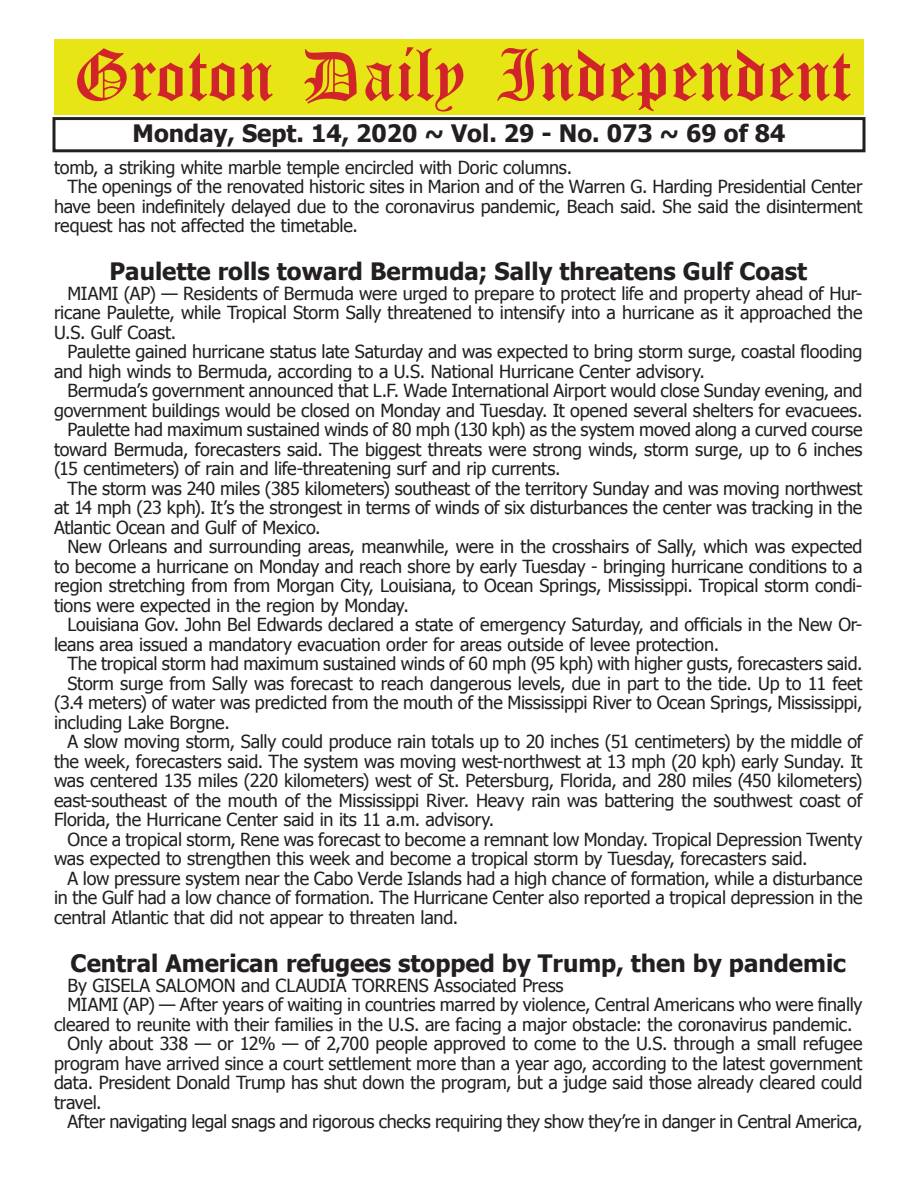
<style>
.page{position:relative;width:918px;height:1188px;background:#fff}
.page>*{position:absolute;margin:0;border:0;box-sizing:border-box;transform-origin:0 0}
.t1{font:54px "Old English Five";color:#d1232a}
.t2{font:700 24px "Tahoma";color:#231f20}
.t3{font:18px/19.5px "Tahoma";letter-spacing:-.015em;color:#231f20;text-align:justify}
</style>
<div class="page">
<div style="left:52px;top:117px;width:814px;height:35px;border:3px solid #231f20"></div>
<div style="left:54px;top:40px;width:810px;height:75px;background:#e7e515"></div>
<h1 class="t1" style="left:73px;top:50px;width:779px">Groton Daily Independent</h1>
<h2 class="t2" style="left:133px;top:116px;width:654px">Monday, Sept. 14, 2020 ~ Vol. 29 - No. 073 ~ 69 of 84</h2>
<p class="t3" style="left:54px;top:156px;width:520px">tomb, a striking white marble temple encircled with Doric columns.</p>
<p class="t3" style="left:68px;top:176px;width:796px">The openings of the renovated historic sites in Marion and of the Warren G. Harding Presidential Center</p>
<p class="t3" style="left:54px;top:195px;width:810px">have been indefinitely delayed due to the coronavirus pandemic, Beach said. She said the disinterment</p>
<p class="t3" style="left:54px;top:215px;width:306px">request has not affected the timetable.</p>
<h2 class="t2" style="left:110px;top:255px;width:699px">Paulette rolls toward Bermuda; Sally threatens Gulf Coast</h2>
<p class="t3" style="left:54px;top:283px;width:810px;text-indent:14px">MIAMI (AP) — Residents of Bermuda were urged to prepare to protect life and property ahead of Hur&shy;ricane Paulette, while Tropical Storm Sally threatened to intensify into a hurricane as it approached the U.S. Gulf Coast.</p>
<p class="t3" style="left:54px;top:341px;width:810px;text-indent:14px">Paulette gained hurricane status late Saturday and was expected to bring storm surge, coastal flooding and high winds to Bermuda, according to a U.S. National Hurricane Center advisory.</p>
<p class="t3" style="left:68px;top:380px;width:797px">Bermuda’s government announced that L.F. Wade International Airport would close Sunday evening, and</p>
<p class="t3" style="left:54px;top:400px;width:810px">government buildings would be closed on Monday and Tuesday. It opened several shelters for evacuees.</p>
<p class="t3" style="left:68px;top:419px;width:796px">Paulette had maximum sustained winds of 80 mph (130 kph) as the system moved along a curved course</p>
<p class="t3" style="left:54px;top:439px;width:810px">toward Bermuda, forecasters said. The biggest threats were strong winds, storm surge, up to 6 inches</p>
<p class="t3" style="left:54px;top:458px;width:508px">(15 centimeters) of rain and life-threatening surf and rip currents.</p>
<p class="t3" style="left:68px;top:478px;width:797px">The storm was 240 miles (385 kilometers) southeast of the territory Sunday and was moving northwest</p>
<p class="t3" style="left:54px;top:497px;width:810px">at 14 mph (23 kph). It’s the strongest in terms of winds of six disturbances the center was tracking in the</p>
<p class="t3" style="left:54px;top:517px;width:268px">Atlantic Ocean and Gulf of Mexico.</p>
<p class="t3" style="left:68px;top:536px;width:797px">New Orleans and surrounding areas, meanwhile, were in the crosshairs of Sally, which was expected</p>
<p class="t3" style="left:54px;top:556px;width:810px">to become a hurricane on Monday and reach shore by early Tuesday - bringing hurricane conditions to a</p>
<p class="t3" style="left:54px;top:575px;width:810px">region stretching from from Morgan City, Louisiana, to Ocean Springs, Mississippi. Tropical storm condi-</p>
<p class="t3" style="left:54px;top:595px;width:356px">tions were expected in the region by Monday.</p>
<p class="t3" style="left:68px;top:614px;width:796px">Louisiana Gov. John Bel Edwards declared a state of emergency Saturday, and officials in the New Or-</p>
<p class="t3" style="left:54px;top:634px;width:667px">leans area issued a mandatory evacuation order for areas outside of levee protection.</p>
<p class="t3" style="left:68px;top:653px;width:797px">The tropical storm had maximum sustained winds of 60 mph (95 kph) with higher gusts, forecasters said.</p>
<p class="t3" style="left:68px;top:673px;width:797px">Storm surge from Sally was forecast to reach dangerous levels, due in part to the tide. Up to 11 feet</p>
<p class="t3" style="left:54px;top:692px;width:810px">(3.4 meters) of water was predicted from the mouth of the Mississippi River to Ocean Springs, Mississippi,</p>
<p class="t3" style="left:54px;top:712px;width:177px">including Lake Borgne.</p>
<p class="t3" style="left:68px;top:731px;width:797px">A slow moving storm, Sally could produce rain totals up to 20 inches (51 centimeters) by the middle of</p>
<p class="t3" style="left:54px;top:751px;width:810px">the week, forecasters said. The system was moving west-northwest at 13 mph (20 kph) early Sunday. It</p>
<p class="t3" style="left:54px;top:770px;width:810px">was centered 135 miles (220 kilometers) west of St. Petersburg, Florida, and 280 miles (450 kilometers)</p>
<p class="t3" style="left:54px;top:790px;width:810px">east-southeast of the mouth of the Mississippi River. Heavy rain was battering the southwest coast of</p>
<p class="t3" style="left:54px;top:809px;width:442px">Florida, the Hurricane Center said in its 11 a.m. advisory.</p>
<p class="t3" style="left:68px;top:829px;width:796px">Once a tropical storm, Rene was forecast to become a remnant low Monday. Tropical Depression Twenty</p>
<p class="t3" style="left:54px;top:848px;width:755px">was expected to strengthen this week and become a tropical storm by Tuesday, forecasters said.</p>
<p class="t3" style="left:68px;top:868px;width:797px">A low pressure system near the Cabo Verde Islands had a high chance of formation, while a disturbance</p>
<p class="t3" style="left:54px;top:887px;width:810px">in the Gulf had a low chance of formation. The Hurricane Center also reported a tropical depression in the</p>
<p class="t3" style="left:54px;top:907px;width:406px">central Atlantic that did not appear to threaten land.</p>
<h2 class="t2" style="left:71px;top:947px;width:777px">Central American refugees stopped by Trump, then by pandemic</h2>
<p class="t3" style="left:68px;top:975px;width:498px">By GISELA SALOMON and CLAUDIA TORRENS Associated Press</p>
<p class="t3" style="left:68px;top:994px;width:797px">MIAMI (AP) — After years of waiting in countries marred by violence, Central Americans who were finally</p>
<p class="t3" style="left:54px;top:1014px;width:800px">cleared to reunite with their families in the U.S. are facing a major obstacle: the coronavirus pandemic.</p>
<p class="t3" style="left:68px;top:1033px;width:796px">Only about 338 — or 12% — of 2,700 people approved to come to the U.S. through a small refugee</p>
<p class="t3" style="left:54px;top:1053px;width:810px">program have arrived since a court settlement more than a year ago, according to the latest government</p>
<p class="t3" style="left:54px;top:1072px;width:810px">data. President Donald Trump has shut down the program, but a judge said those already cleared could</p>
<p class="t3" style="left:54px;top:1092px;width:49px">travel.</p>
<p class="t3" style="left:68px;top:1111px;width:797px">After navigating legal snags and rigorous checks requiring they show they’re in danger in Central America,</p>
</div>
